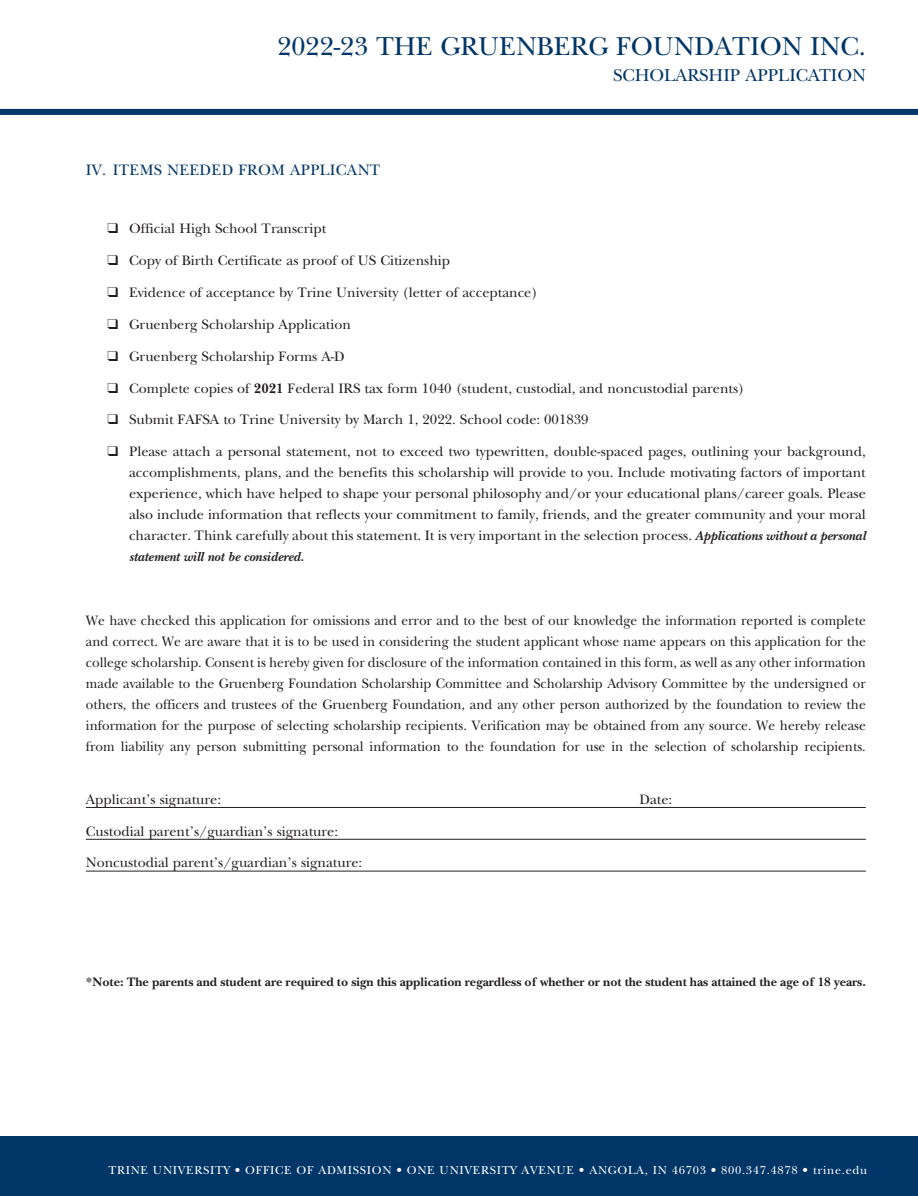
<style>
.page{position:relative;width:918px;height:1196px;background:#fff}
.page>*{position:absolute;margin:0;border:0;box-sizing:border-box;transform-origin:0 0}
.t1{font:27px "New Baskerville";color:#003667}
.t2{font:18px "New Baskerville";color:#003667}
.small_SUBHEAD_NEW{font:15.75px "New Baskerville";letter-spacing:.02em;color:#003667}
.bullet_copy{font:14.25px/21px "New Baskerville";color:#231f20;text-align:justify}
.body_copy{font:14.25px/21px "New Baskerville";color:#231f20;text-align:justify;scale:.95 1}
.form{font:14.25px "New Baskerville";color:#231f20}
.bullet_copy-2{font:italic 700 13.5px "New Baskerville";color:#231f20}
.note_type{font:700 12.75px "New Baskerville";color:#231f20}
.footer_copy{font:12px "New Baskerville";letter-spacing:.06em;color:#fff}
.s1{font-weight:700}
.s2{font-weight:700;font-style:italic;font-size:13.5px}
</style>
<div class="page">
<div style="left:0;top:1136px;width:918px;height:59px;background:#003667"></div>
<div style="left:0;top:109px;width:918px;height:6px;background:#003667"></div>
<hr style="left:86px;top:807px;width:780px;height:1px;background:#231f20">
<hr style="left:86px;top:838px;width:780px;height:1px;background:#231f20">
<hr style="left:86px;top:870px;width:780px;height:1px;background:#231f20">
<p class="t1" style="left:277px;top:31px;width:590px">2022-23 THE GRUENBERG FOUNDATION INC.</p>
<p class="t2" style="left:613px;top:64px;width:254px">SCHOLARSHIP APPLICATION</p>
<p class="small_SUBHEAD_NEW" style="left:86px;top:161px;width:296px">IV. ITEMS NEEDED FROM APPLICANT</p>
<p class="bullet_copy" style="left:107px;top:218px;width:220px">❑ Official High School Transcript</p>
<p class="bullet_copy" style="left:107px;top:250px;width:344px">❑ Copy of Birth Certificate as proof of US Citizenship</p>
<p class="bullet_copy" style="left:107px;top:282px;width:432px">❑ Evidence of acceptance by Trine University (letter of acceptance)</p>
<p class="bullet_copy" style="left:107px;top:314px;width:245px">❑ Gruenberg Scholarship Application</p>
<p class="bullet_copy" style="left:107px;top:345px;width:239px">❑ Gruenberg Scholarship Forms A-D</p>
<p class="bullet_copy" style="left:107px;top:377px;width:638px">❑ Complete copies of <span class="s1">2021</span> Federal IRS tax form 1040 (student, custodial, and noncustodial parents)</p>
<p class="bullet_copy" style="left:107px;top:409px;width:483px">❑ Submit FAFSA to Trine University by March 1, 2022. School code: 001839</p>
<p class="bullet_copy" style="left:129px;top:441px;width:738px;text-indent:-22px">❑ Please attach a personal statement, not to exceed two typewritten, double-spaced pages, outlining your background, accomplishments, plans, and the benefits this scholarship will provide to you. Include motivating factors of important experience, which have helped to shape your personal philosophy and/or your educational plans/career goals. Please also include information that reflects your commitment to family, friends, and the greater community and your moral character. Think carefully about this statement. It is very important in the selection process. <span class="s2">Applications without a personal</span></p>
<p class="bullet_copy-2" style="left:129px;top:549px;width:177px">statement will not be considered.</p>
<p class="body_copy" style="left:86px;top:609px;width:822px">We have checked this application for omissions and error and to the best of our knowledge the information reported is complete and correct. We are aware that it is to be used in considering the student applicant whose name appears on this application for the college scholarship. Consent is hereby given for disclosure of the information contained in this form, as well as any other information made available to the Gruenberg Foundation Scholarship Committee and Scholarship Advisory Committee by the undersigned or others, the officers and trustees of the Gruenberg Foundation, and any other person authorized by the foundation to review the information for the purpose of selecting scholarship recipients. Verification may be obtained from any source. We hereby release from liability any person submitting personal information to the foundation for use in the selection of scholarship recipients.</p>
<p class="form" style="left:86px;top:790px;width:137px">Applicant’s signature:</p>
<p class="form" style="left:639px;top:790px;width:34px">Date:</p>
<p class="form" style="left:86px;top:822px;width:254px">Custodial parent’s/guardian’s signature:</p>
<p class="form" style="left:86px;top:854px;width:278px">Noncustodial parent’s/guardian’s signature:</p>
<p class="note_type" style="left:86px;top:974px;width:781px">*Note: The parents and student are required to sign this application regardless of whether or not the student has attained the age of 18 years.</p>
<p class="footer_copy" style="left:108px;top:1163px;width:760px">TRINE UNIVERSITY • OFFICE OF ADMISSION • ONE UNIVERSITY AVENUE • ANGOLA, IN 46703 • 800.347.4878 • trine.edu</p>
</div>
